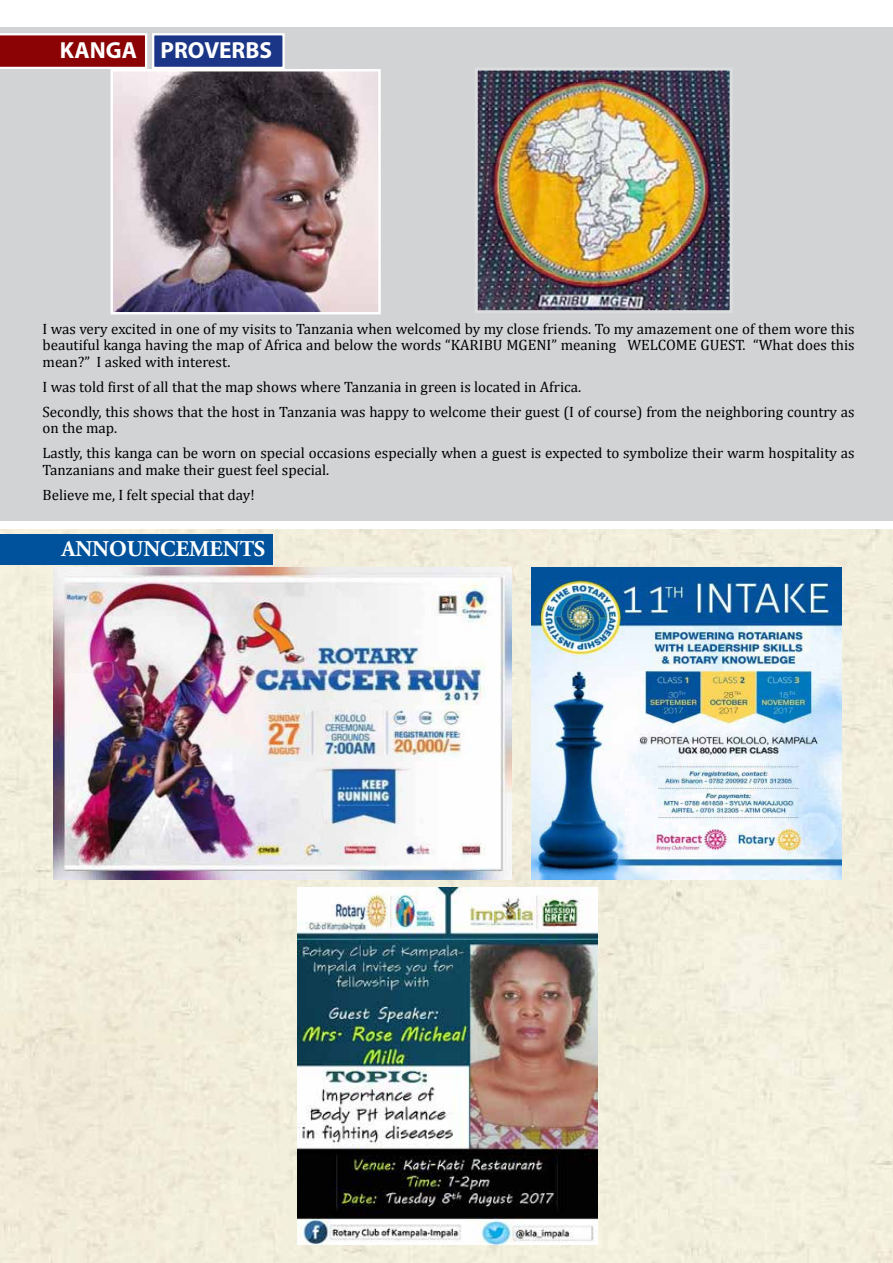
<style>
.page{position:relative;width:893px;height:1263px;background:#fff}
.page>*{position:absolute;margin:0;border:0;box-sizing:border-box;transform-origin:0 0}
.t1{font:700 23.25px "Myriad Pro";color:#fff}
.t2{font:700 22.5px "Adobe Garamond";color:#fff}
.t3{font:15px/25px "Cambria";color:#000}
</style>
<div class="page">
<div style="left:0;top:529px;width:893px;height:734px;background:#f2eedb"></div>
<div style="left:0;top:534px;width:272px;height:30px;background:#00529c"></div>
<div style="left:0;top:28px;width:893px;height:493px;background:#d1d3d4"></div>
<svg style="left:0;top:33px;width:147px;height:36px"></svg>
<div style="left:152px;top:33px;width:133px;height:36px;background:#1c3687;border:2px solid #fff"></div>
<img style="left:114px;top:72px;width:264px;height:239px">
<div style="left:111px;top:69px;width:270px;height:245px;border:2px solid #fff"></div>
<img style="left:479px;top:72px;width:250px;height:237px">
<div style="left:475px;top:68px;width:258px;height:245px;border:3px solid #dcddde"></div>
<img style="left:53px;top:568px;width:459px;height:311px">
<img style="left:531px;top:568px;width:311px;height:312px">
<img style="left:297px;top:888px;width:301px;height:357px">
<h1 class="t1" style="left:60px;top:35px;width:214px">KANGA PROVERBS</h1>
<p class="t3" style="left:43px;top:320px;width:814px;line-height:16.5px;text-align:justify">I was very excited in one of my visits to Tanzania when welcomed by my close friends. To my amazement one of them wore this beautiful kanga having the map of Africa and below the words “KARIBU MGENI” meaning WELCOME GUEST. “What does this mean?” I asked with interest.</p>
<p class="t3" style="left:43px;top:374px;width:814px">I was told first of all that the map shows where Tanzania in green is located in Africa.<br>Secondly, this shows that the host in Tanzania was happy to welcome their guest (I of course) from the neighboring country as</p>
<p class="t3" style="left:43px;top:416px;width:814px">on the map.<br>Lastly, this kanga can be worn on special occasions especially when a guest is expected to symbolize their warm hospitality as</p>
<p class="t3" style="left:43px;top:457px;width:288px">Tanzanians and make their guest feel special.<br>Believe me, I felt special that day!</p>
<h2 class="t2" style="left:61px;top:536px;width:205px">ANNOUNCEMENTS</h2>
</div>
